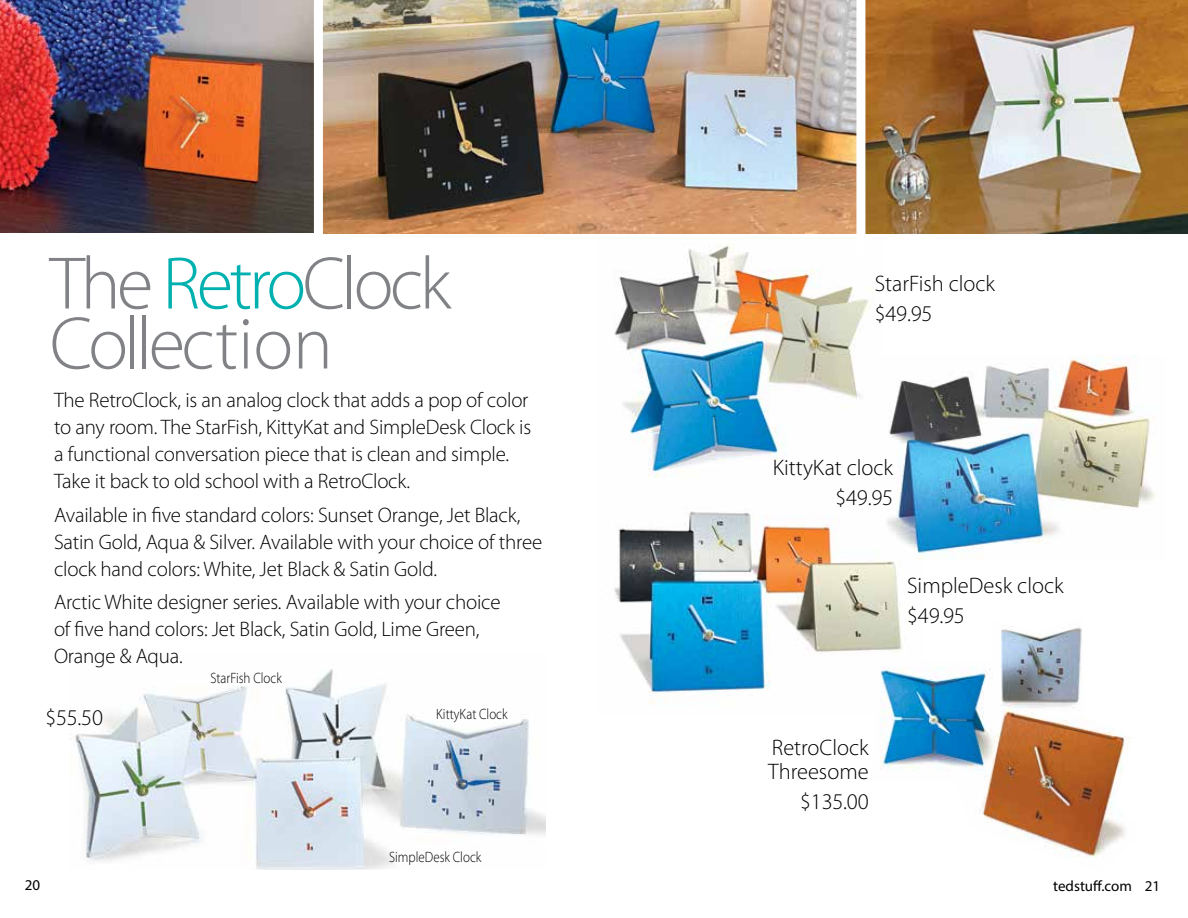
<style>
.page{position:relative;width:1188px;height:918px;background:#fff}
.page>*{position:absolute;margin:0;border:0;box-sizing:border-box;transform-origin:0 0}
.t1{font:300 75px/60px "Myriad Pro";letter-spacing:-.05em;color:#808285}
.t2{font:300 22.5px/30px "Myriad Pro";color:#000}
.t3{font:300 21px/27px "Myriad Pro";letter-spacing:-.01em;color:#000}
.t4{font:300 15px "Myriad Pro";color:#000;scale:.87 1}
.t5{font:15px "Myriad Pro";color:#000}
.s1{color:#00b1b0}
</style>
<div class="page">
<img style="left:323px;top:0;width:255px;height:233px">
<img style="left:75px;top:669px;width:470px;height:201px">
<img style="left:0;top:0;width:314px;height:233px">
<img style="left:614px;top:244px;width:259px;height:234px">
<img style="left:614px;top:511px;width:308px;height:193px">
<img style="left:865px;top:0;width:323px;height:233px">
<img style="left:578px;top:0;width:278px;height:233px">
<div style="left:856px;top:0;width:9px;height:257px;background:#fff"></div>
<img style="left:881px;top:356px;width:275px;height:203px">
<img style="left:864px;top:617px;width:266px;height:241px">
<h1 class="t1" style="left:50px;top:253px;width:403px">The <span class="s1">Retro</span>Clock<br>Collection</h1>
<p class="t3" style="left:54px;top:387px;width:479px">The RetroClock, is an analog clock that adds a pop of color to any room. The StarFish, KittyKat and SimpleDesk Clock is a functional conversation piece that is clean and simple.<br>Take it back to old school with a RetroClock.</p>
<p class="t3" style="left:54px;top:501px;width:490px">Available in five standard colors: Sunset Orange, Jet Black,<br>Satin Gold, Aqua &amp; Silver. Available with your choice of three clock hand colors: White, Jet Black &amp; Satin Gold.</p>
<p class="t3" style="left:54px;top:589px;width:448px">Arctic White designer series. Available with your choice of five hand colors: Jet Black, Satin Gold, Lime Green,<br>Orange &amp; Aqua.</p>
<p class="t2" style="left:45px;top:703px;width:59px">$55.50</p>
<p class="t5" style="left:25px;top:876px;width:17px">20</p>
<p class="t4" style="left:211px;top:669px;width:83px">StarFish Clock</p>
<p class="t4" style="left:436px;top:705px;width:84px">KittyKat Clock</p>
<p class="t4" style="left:389px;top:848px;width:107px">SimpleDesk Clock</p>
<p class="t2" style="left:875px;top:268px;width:122px">StarFish clock $49.95</p>
<p class="t2" style="left:773px;top:452px;width:122px;text-align:right">KittyKat clock $49.95</p>
<p class="t2" style="left:907px;top:570px;width:158px">SimpleDesk clock $49.95</p>
<p class="t2" style="left:768px;top:735px;width:102px;line-height:24px">RetroClock<br>Threesome</p>
<p class="t2" style="left:800px;top:786px;width:70px">$135.00</p>
<p class="t5" style="left:1053px;top:876px;width:108px">tedstuff.com 21</p>
</div>
